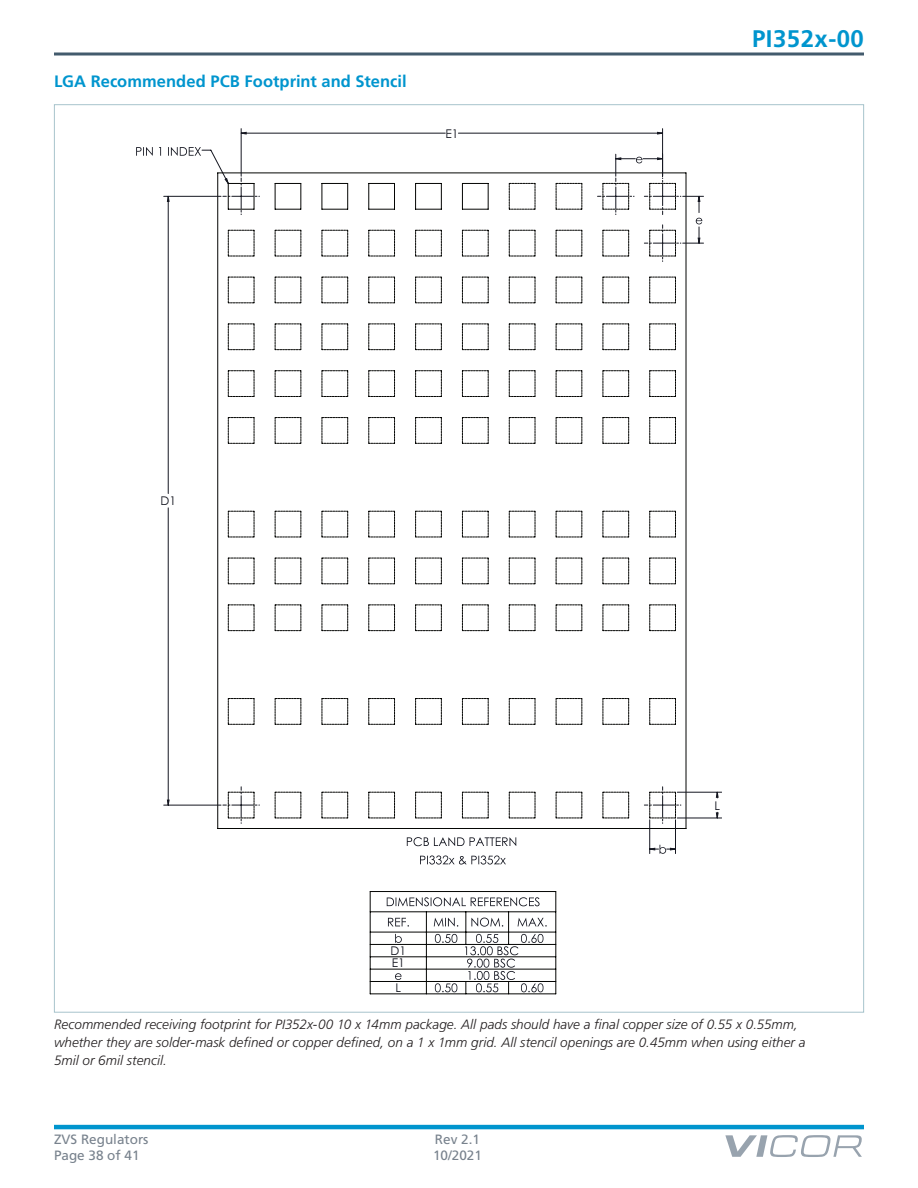
<style>
.page{position:relative;width:918px;height:1188px;background:#fff}
.page>*{position:absolute;margin:0;border:0;box-sizing:border-box;transform-origin:0 0}
.t1{font:700 24px "Frutiger LT Pro";letter-spacing:.02em;color:#0095ce}
.t2{font:700 16.5px "Frutiger LT Pro";letter-spacing:.005em;color:#0095ce}
.t3{font:italic 300 13.5px/18px "Frutiger LT Pro";color:#231f20}
.t4{font:13.5px "Frutiger LT Pro";color:#78828d}
.t5{font:12px/12.3px "Century Gothic";color:#151721}
</style>
<div class="page">
<hr style="left:54px;top:1125px;width:810px;height:4px;background:#0095ce">
<svg style="left:725px;top:1135px;width:137px;height:22px"></svg>
<svg style="left:54px;top:52px;width:810px;height:4px;background:#718391"></svg>
<svg style="left:420px;top:855px;width:86px;height:10px"></svg>
<hr style="left:164px;top:805px;width:57px;height:1px;background:#151721">
<hr style="left:241px;top:129px;width:1px;height:47px;background:#151721">
<hr style="left:662px;top:129px;width:1px;height:47px;background:#151721">
<hr style="left:677px;top:818px;width:45px;height:1px;background:#151721">
<hr style="left:677px;top:792px;width:45px;height:1px;background:#151721">
<hr style="left:649px;top:820px;width:1px;height:34px;background:#151721">
<hr style="left:675px;top:820px;width:1px;height:34px;background:#151721">
<svg style="left:650px;top:850px;width:23px;height:4px"></svg>
<svg style="left:167px;top:132px;width:551px;height:718px"></svg>
<svg style="left:462px;top:183px;width:27px;height:27px"></svg>
<svg style="left:415px;top:183px;width:27px;height:27px"></svg>
<svg style="left:369px;top:183px;width:26px;height:27px"></svg>
<svg style="left:322px;top:183px;width:26px;height:27px"></svg>
<svg style="left:275px;top:183px;width:27px;height:27px"></svg>
<svg style="left:136px;top:147px;width:123px;height:68px"></svg>
<svg style="left:556px;top:183px;width:27px;height:27px"></svg>
<svg style="left:509px;top:183px;width:27px;height:27px"></svg>
<svg style="left:556px;top:230px;width:27px;height:27px"></svg>
<svg style="left:509px;top:230px;width:27px;height:27px"></svg>
<svg style="left:462px;top:230px;width:27px;height:27px"></svg>
<svg style="left:415px;top:230px;width:27px;height:27px"></svg>
<svg style="left:369px;top:230px;width:26px;height:27px"></svg>
<svg style="left:322px;top:230px;width:26px;height:27px"></svg>
<svg style="left:275px;top:230px;width:27px;height:27px"></svg>
<svg style="left:228px;top:230px;width:27px;height:27px"></svg>
<svg style="left:603px;top:277px;width:26px;height:27px"></svg>
<svg style="left:556px;top:277px;width:27px;height:27px"></svg>
<svg style="left:509px;top:277px;width:27px;height:27px"></svg>
<svg style="left:462px;top:277px;width:27px;height:27px"></svg>
<svg style="left:415px;top:277px;width:27px;height:27px"></svg>
<svg style="left:369px;top:277px;width:26px;height:27px"></svg>
<svg style="left:322px;top:277px;width:26px;height:27px"></svg>
<svg style="left:275px;top:277px;width:27px;height:27px"></svg>
<svg style="left:228px;top:277px;width:27px;height:27px"></svg>
<svg style="left:603px;top:324px;width:26px;height:26px"></svg>
<svg style="left:556px;top:324px;width:27px;height:26px"></svg>
<svg style="left:509px;top:324px;width:27px;height:26px"></svg>
<svg style="left:462px;top:324px;width:27px;height:26px"></svg>
<svg style="left:415px;top:324px;width:27px;height:26px"></svg>
<svg style="left:369px;top:324px;width:26px;height:26px"></svg>
<svg style="left:322px;top:324px;width:26px;height:26px"></svg>
<svg style="left:275px;top:324px;width:27px;height:26px"></svg>
<svg style="left:228px;top:324px;width:27px;height:26px"></svg>
<svg style="left:603px;top:370px;width:26px;height:27px"></svg>
<svg style="left:556px;top:370px;width:27px;height:27px"></svg>
<svg style="left:509px;top:370px;width:27px;height:27px"></svg>
<svg style="left:462px;top:370px;width:27px;height:27px"></svg>
<svg style="left:415px;top:370px;width:27px;height:27px"></svg>
<svg style="left:369px;top:370px;width:26px;height:27px"></svg>
<svg style="left:322px;top:370px;width:26px;height:27px"></svg>
<svg style="left:275px;top:370px;width:27px;height:27px"></svg>
<svg style="left:228px;top:370px;width:27px;height:27px"></svg>
<svg style="left:603px;top:417px;width:26px;height:27px"></svg>
<svg style="left:556px;top:417px;width:27px;height:27px"></svg>
<svg style="left:509px;top:417px;width:27px;height:27px"></svg>
<svg style="left:462px;top:417px;width:27px;height:27px"></svg>
<svg style="left:415px;top:417px;width:27px;height:27px"></svg>
<svg style="left:369px;top:417px;width:26px;height:27px"></svg>
<svg style="left:322px;top:417px;width:26px;height:27px"></svg>
<svg style="left:275px;top:417px;width:27px;height:27px"></svg>
<svg style="left:228px;top:417px;width:27px;height:27px"></svg>
<svg style="left:603px;top:511px;width:26px;height:27px"></svg>
<svg style="left:556px;top:511px;width:27px;height:27px"></svg>
<svg style="left:509px;top:511px;width:27px;height:27px"></svg>
<svg style="left:462px;top:511px;width:27px;height:27px"></svg>
<svg style="left:415px;top:511px;width:27px;height:27px"></svg>
<svg style="left:369px;top:511px;width:26px;height:27px"></svg>
<svg style="left:322px;top:511px;width:26px;height:27px"></svg>
<svg style="left:275px;top:511px;width:27px;height:27px"></svg>
<svg style="left:228px;top:511px;width:27px;height:27px"></svg>
<svg style="left:603px;top:558px;width:26px;height:27px"></svg>
<svg style="left:556px;top:558px;width:27px;height:27px"></svg>
<svg style="left:509px;top:558px;width:27px;height:27px"></svg>
<svg style="left:462px;top:558px;width:27px;height:27px"></svg>
<svg style="left:415px;top:558px;width:27px;height:27px"></svg>
<svg style="left:369px;top:558px;width:26px;height:27px"></svg>
<svg style="left:322px;top:558px;width:26px;height:27px"></svg>
<svg style="left:275px;top:558px;width:27px;height:27px"></svg>
<svg style="left:228px;top:558px;width:27px;height:27px"></svg>
<svg style="left:603px;top:605px;width:26px;height:26px"></svg>
<svg style="left:556px;top:605px;width:27px;height:26px"></svg>
<svg style="left:509px;top:605px;width:27px;height:26px"></svg>
<svg style="left:462px;top:605px;width:27px;height:26px"></svg>
<svg style="left:415px;top:605px;width:27px;height:26px"></svg>
<svg style="left:369px;top:605px;width:26px;height:26px"></svg>
<svg style="left:322px;top:605px;width:26px;height:26px"></svg>
<svg style="left:275px;top:605px;width:27px;height:26px"></svg>
<svg style="left:228px;top:605px;width:27px;height:26px"></svg>
<svg style="left:603px;top:698px;width:26px;height:27px"></svg>
<svg style="left:556px;top:698px;width:27px;height:27px"></svg>
<svg style="left:509px;top:698px;width:27px;height:27px"></svg>
<svg style="left:462px;top:698px;width:27px;height:27px"></svg>
<svg style="left:415px;top:698px;width:27px;height:27px"></svg>
<svg style="left:369px;top:698px;width:26px;height:27px"></svg>
<svg style="left:322px;top:698px;width:26px;height:27px"></svg>
<svg style="left:275px;top:698px;width:27px;height:27px"></svg>
<svg style="left:228px;top:698px;width:27px;height:27px"></svg>
<svg style="left:603px;top:792px;width:26px;height:27px"></svg>
<svg style="left:556px;top:792px;width:27px;height:27px"></svg>
<svg style="left:509px;top:792px;width:27px;height:27px"></svg>
<svg style="left:462px;top:792px;width:27px;height:27px"></svg>
<svg style="left:415px;top:792px;width:27px;height:27px"></svg>
<svg style="left:369px;top:792px;width:26px;height:27px"></svg>
<svg style="left:322px;top:792px;width:26px;height:27px"></svg>
<svg style="left:275px;top:792px;width:27px;height:27px"></svg>
<svg style="left:223px;top:787px;width:36px;height:36px"></svg>
<svg style="left:598px;top:154px;width:106px;height:107px"></svg>
<svg style="left:649px;top:277px;width:27px;height:27px"></svg>
<svg style="left:649px;top:324px;width:27px;height:26px"></svg>
<svg style="left:649px;top:370px;width:27px;height:27px"></svg>
<svg style="left:649px;top:417px;width:27px;height:27px"></svg>
<svg style="left:649px;top:511px;width:27px;height:27px"></svg>
<svg style="left:649px;top:558px;width:27px;height:27px"></svg>
<svg style="left:649px;top:605px;width:27px;height:26px"></svg>
<svg style="left:649px;top:698px;width:27px;height:27px"></svg>
<svg style="left:644px;top:787px;width:37px;height:36px"></svg>
<svg style="left:387px;top:897px;width:153px;height:9px"></svg>
<svg style="left:388px;top:918px;width:21px;height:9px"></svg>
<svg style="left:434px;top:918px;width:24px;height:9px"></svg>
<svg style="left:471px;top:918px;width:32px;height:9px"></svg>
<svg style="left:518px;top:918px;width:29px;height:9px"></svg>
<svg style="left:395px;top:934px;width:7px;height:9px"></svg>
<svg style="left:435px;top:934px;width:22px;height:9px"></svg>
<svg style="left:395px;top:973px;width:7px;height:7px"></svg>
<svg style="left:435px;top:983px;width:22px;height:9px"></svg>
<hr style="left:370px;top:892px;width:1px;height:102px;background:#040503">
<hr style="left:370px;top:994px;width:186px;height:1px;background:#040503">
<hr style="left:556px;top:892px;width:1px;height:102px;background:#040503">
<hr style="left:370px;top:891px;width:186px;height:1px;background:#040503">
<hr style="left:426px;top:912px;width:1px;height:82px;background:#040503">
<hr style="left:466px;top:912px;width:1px;height:32px;background:#040503">
<hr style="left:508px;top:912px;width:1px;height:32px;background:#040503">
<svg style="left:465px;top:934px;width:78px;height:60px"></svg>
<hr style="left:370px;top:912px;width:186px;height:1px;background:#040503">
<hr style="left:370px;top:932px;width:186px;height:1px;background:#040503">
<hr style="left:370px;top:944px;width:186px;height:1px;background:#040503">
<hr style="left:370px;top:957px;width:186px;height:1px;background:#040503">
<hr style="left:370px;top:969px;width:186px;height:1px;background:#040503">
<hr style="left:370px;top:981px;width:186px;height:1px;background:#040503">
<p class="t2" style="left:54px;top:71px;width:354px">LGA Recommended PCB Footprint and Stencil</p>
<p class="t5" style="left:445px;top:127px;width:15px">E1</p>
<p class="t5" style="left:160px;top:495px;width:17px">D1</p>
<h1 class="t1" style="left:752px;top:24px;width:113px">PI352x-00</h1>
<p class="t5" style="left:714px;top:799px;width:7px">L</p>
<p class="t5" style="left:391px;top:944px;width:17px">D1<br>E1</p>
<p class="t5" style="left:396px;top:981px;width:7px">L</p>
<p class="t3" style="left:54px;top:1015px;width:753px">Recommended receiving footprint for PI352x‑00 10 x 14mm package. All pads should have a final copper size of 0.55 x 0.55mm, whether they are solder-mask defined or copper defined, on a 1 x 1mm grid. All stencil openings are 0.45mm when using either a<br>5mil or 6mil stencil.</p>
<p class="t4" style="left:54px;top:1132px;width:96px">ZVS Regulators</p>
<p class="t4" style="left:435px;top:1132px;width:47px">Rev 2.1</p>
<p class="t4" style="left:54px;top:1148px;width:87px">Page 38 of 41</p>
<p class="t4" style="left:433px;top:1148px;width:50px">10/2021</p>
</div>
